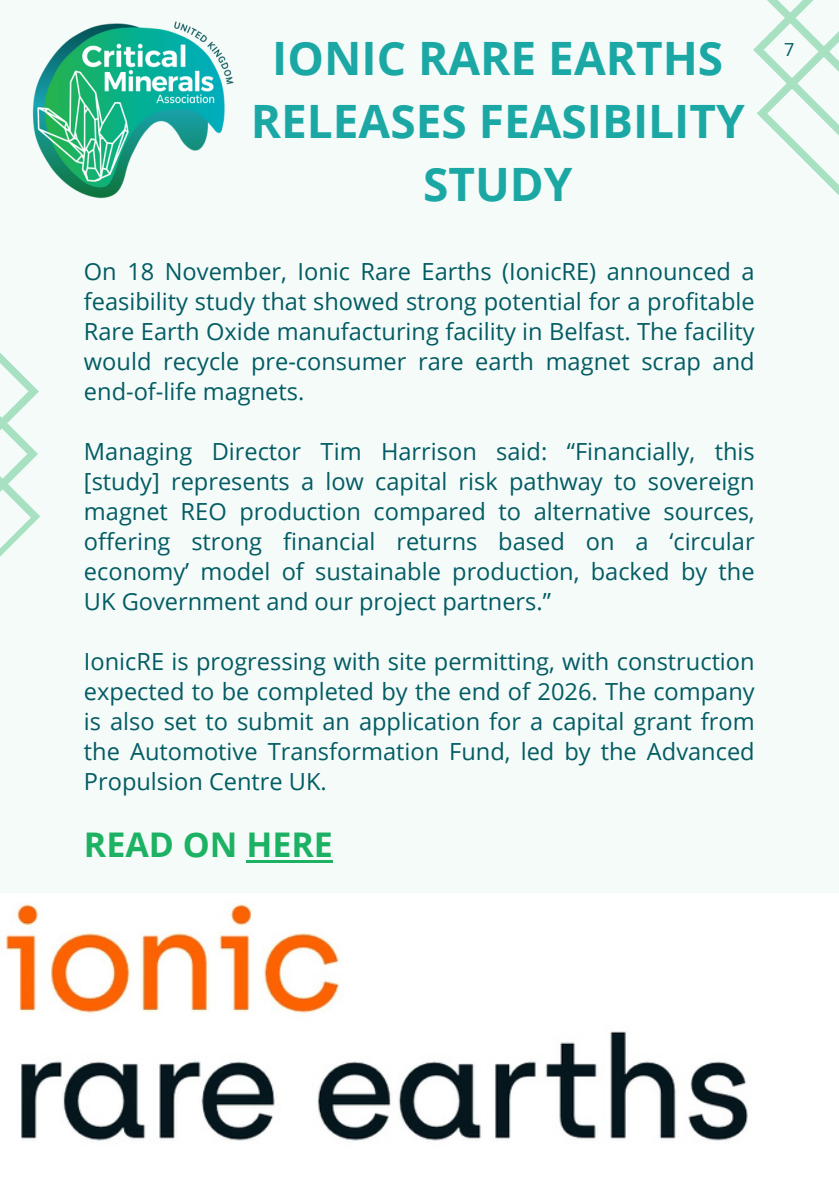
<style>
.page{position:relative;width:839px;height:1191px;background:#fff}
.page>*{position:absolute;margin:0;border:0;box-sizing:border-box;transform-origin:0 0}
.t1{font:700 46px/63px "Open Sans";color:#1ba8a5;text-align:center}
.t2{font:700 34px "Open Sans";color:#1db263}
.t3{font:23.6px/30px "Open Sans";color:#035c63;text-align:justify}
.t4{font:18px "Open Sans";color:#035c63}
</style>
<div class="page">
<div style="left:0;top:0;width:838px;height:1191px;background:#f4fbf9"></div>
<svg style="left:753px;top:0;width:85px;height:194px"></svg>
<svg style="left:0;top:353px;width:40px;height:204px"></svg>
<img style="left:32px;top:21px;width:202px;height:178px">
<img style="left:0;top:894px;width:838px;height:297px">
<hr style="left:246px;top:860px;width:87px;height:3px;background:#1db263">
<h3 class="t1" style="left:251px;top:26px;width:495px">IONIC RARE EARTHS<br>RELEASES FEASIBILITY<br>STUDY</h3>
<p class="t3" style="left:84px;top:255px;width:672px">On 18 November, Ionic Rare Earths (IonicRE) announced a feasibility study that showed strong potential for a profitable Rare Earth Oxide manufacturing facility in Belfast. The facility would recycle pre-consumer rare earth magnet scrap and end-of-life magnets.</p>
<p class="t3" style="left:84px;top:435px;width:672px">Managing Director Tim Harrison said: “Financially, this [study] represents a low capital risk pathway to sovereign magnet REO production compared to alternative sources, offering strong financial returns based on a ‘circular economy’ model of sustainable production, backed by the UK Government and our project partners.”</p>
<p class="t3" style="left:84px;top:645px;width:672px">IonicRE is progressing with site permitting, with construction expected to be completed by the end of 2026. The company is also set to submit an application for a capital grant from the Automotive Transformation Fund, led by the Advanced Propulsion Centre UK.</p>
<p class="t2" style="left:84px;top:820px;width:250px">READ ON HERE</p>
<h1 class="t4" style="left:784px;top:37px;width:12px">7</h1>
</div>
